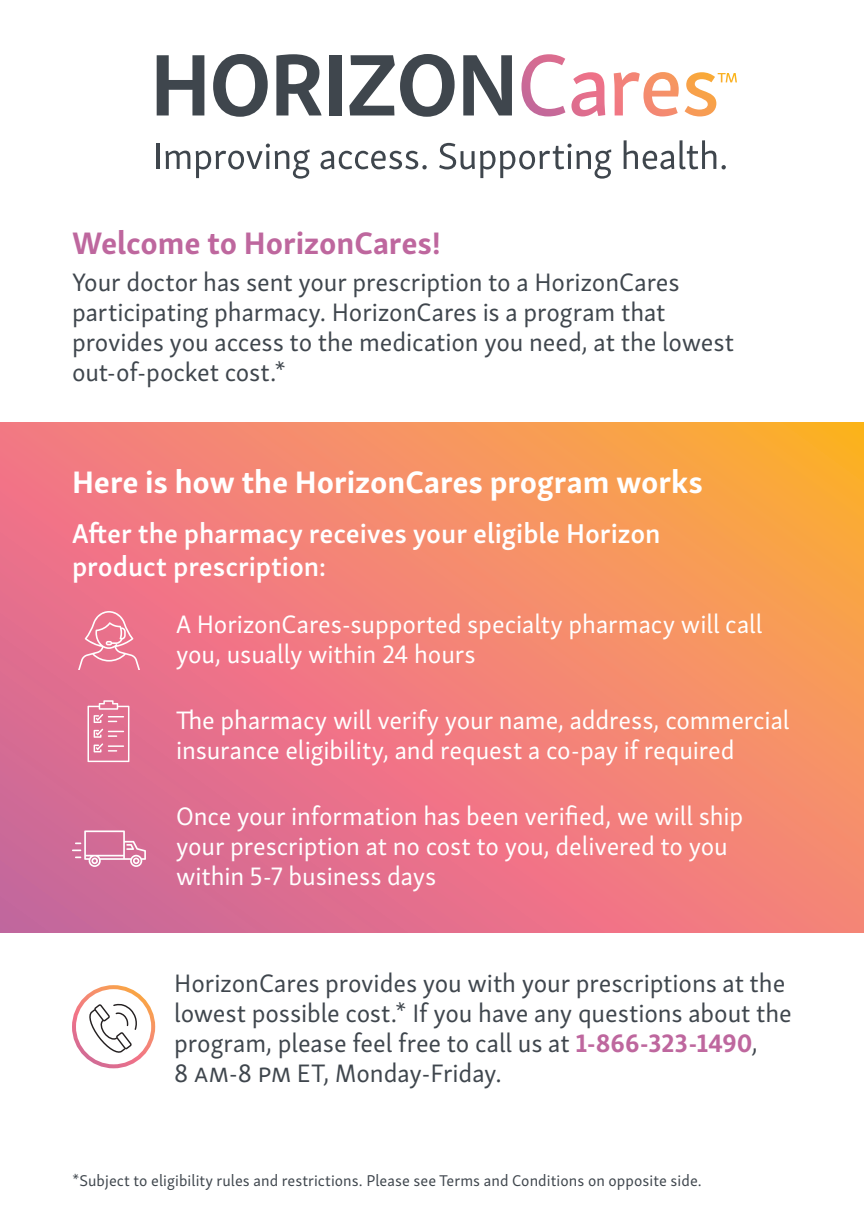
<style>
.page{position:relative;width:864px;height:1224px;background:#fff}
.page>*{position:absolute;margin:0;border:0;box-sizing:border-box;transform-origin:0 0}
.t1{font:700 32px "Skolar Sans Latn";color:#fff}
.t2{font:700 32px "Skolar Sans Latn";color:#be679e}
.t3{font:600 28px/33.6px "Skolar Sans Latn";letter-spacing:-.005em;color:#fff}
.t4{font:26px/30px "Skolar Sans Latn";letter-spacing:-.005em;color:#3f464d}
.t5{font:26px/30px "Skolar Sans Latn";letter-spacing:-.005em;color:#fff}
.t6{font:16px "Skolar Sans Latn";letter-spacing:.005em;color:#3f464d}
.s1{font-weight:700;color:#be679e}
</style>
<div class="page">
<svg style="left:0;top:423px;width:864px;height:510px;background:#ee8276"></svg>
<svg style="left:72px;top:830px;width:74px;height:37px;background:#da88aa"></svg>
<svg style="left:88px;top:700px;width:41px;height:62px;background:#e48aa5"></svg>
<svg style="left:77px;top:611px;width:64px;height:58px;background:#eb849b"></svg>
<svg style="left:157px;top:55px;width:47px;height:60px"></svg>
<svg style="left:213px;top:54px;width:55px;height:63px"></svg>
<svg style="left:276px;top:54px;width:46px;height:61px"></svg>
<div style="left:329px;top:55px;width:12px;height:60px;background:#3f464d"></div>
<svg style="left:349px;top:54px;width:106px;height:63px"></svg>
<svg style="left:463px;top:55px;width:49px;height:60px"></svg>
<svg style="left:521px;top:54px;width:44px;height:62px"></svg>
<svg style="left:571px;top:72px;width:34px;height:44px"></svg>
<svg style="left:614px;top:72px;width:65px;height:44px"></svg>
<svg style="left:685px;top:72px;width:52px;height:44px"></svg>
<hr style="left:157px;top:143px;width:3px;height:26px;background:#3f464d">
<svg style="left:166px;top:151px;width:24px;height:18px"></svg>
<svg style="left:196px;top:144px;width:114px;height:35px"></svg>
<svg style="left:321px;top:151px;width:106px;height:18px"></svg>
<svg style="left:439px;top:143px;width:172px;height:36px"></svg>
<svg style="left:624px;top:140px;width:50px;height:29px"></svg>
<svg style="left:680px;top:140px;width:36px;height:29px"></svg>
<svg style="left:722px;top:165px;width:4px;height:4px"></svg>
<svg style="left:89px;top:1004px;width:48px;height:49px"></svg>
<div style="left:72px;top:985px;width:83px;height:83px;border:4px solid #fff;border-radius:50%"></div>
<p class="t2" style="left:72px;top:217px;width:370px">Welcome to HorizonCares!</p>
<p class="t4" style="left:72px;top:266px;width:664px">Your doctor has sent your prescription to a HorizonCares participating pharmacy. HorizonCares is a program that provides you access to the medication you need, at the lowest out-of-pocket cost.*</p>
<p class="t1" style="left:72px;top:456px;width:633px">Here is how the HorizonCares program works</p>
<p class="t3" style="left:72px;top:514px;width:590px">After the pharmacy receives your eligible Horizon product prescription:</p>
<p class="t5" style="left:176px;top:607px;width:588px">A HorizonCares-supported specialty pharmacy will call you, usually within 24 hours</p>
<p class="t5" style="left:176px;top:703px;width:615px">The pharmacy will verify your name, address, commercial insurance eligibility, and request a co-pay if required</p>
<p class="t5" style="left:176px;top:799px;width:569px">Once your information has been verified, we will ship your prescription at no cost to you, delivered to you within 5-7 business days</p>
<p class="t4" style="left:174px;top:966px;width:619px">HorizonCares provides you with your prescriptions at the lowest possible cost.* If you have any questions about the program, please feel free to call us at <span class="s1">1-866-323-1490</span>,<br>8 am-8 pm ET, Monday-Friday.</p>
<p class="t6" style="left:72px;top:1168px;width:631px">*Subject to eligibility rules and restrictions. Please see Terms and Conditions on opposite side.</p>
</div>
